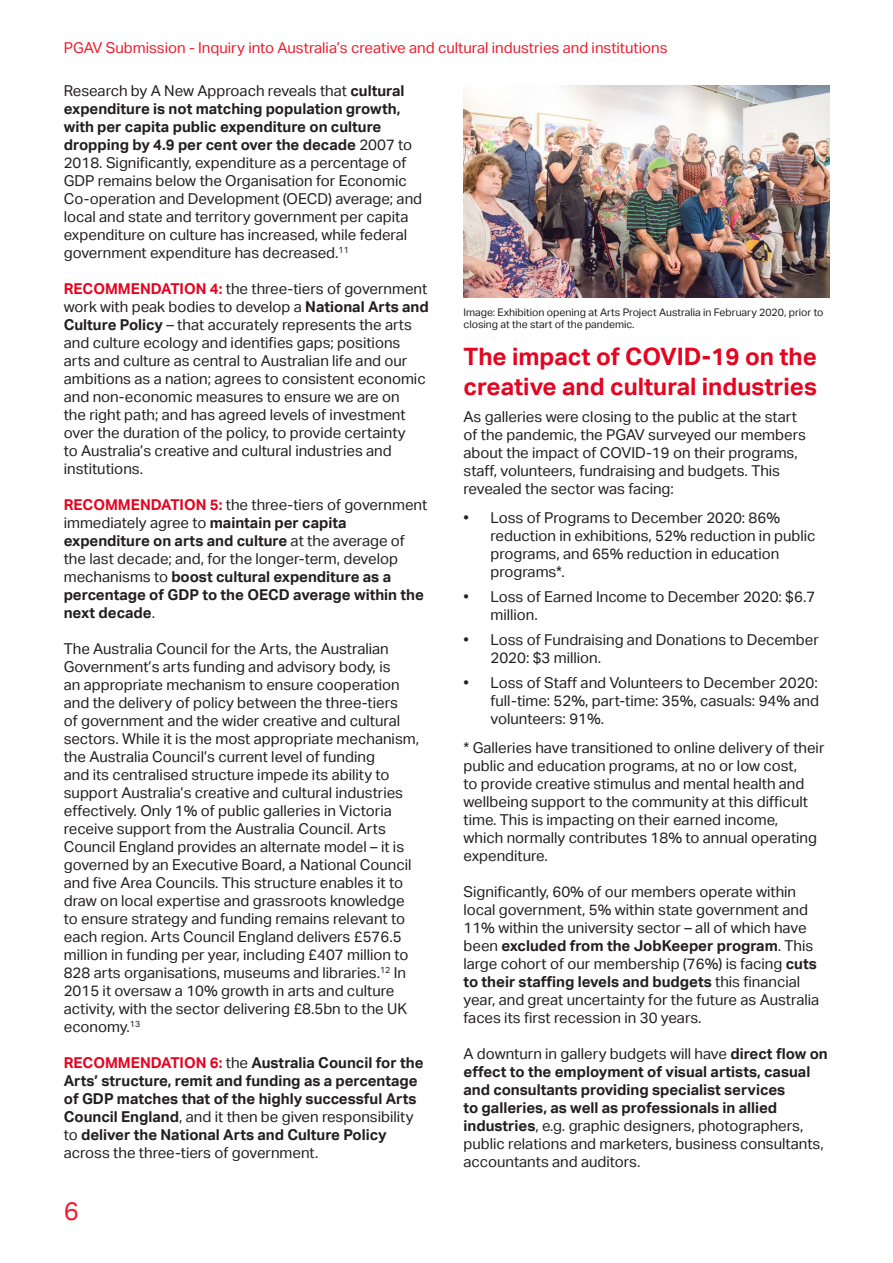
<style>
.page{position:relative;width:893px;height:1263px;background:#fff}
.page>*{position:absolute;margin:0;border:0;box-sizing:border-box;transform-origin:0 0}
.t1{font:25.5px "Aktiv Grotesk";color:#ee1b2d}
.t2{font:700 24px/30px "Aktiv Grotesk";color:#e40521}
.t3{font:15px/18px "Aktiv Grotesk";color:#231f20}
.t4{font:700 15px/18px "Aktiv Grotesk";color:#231f20}
.t5{font:15px "Aktiv Grotesk";color:#ee1b2d}
.t6{font:10.5px/12.6px "Aktiv Grotesk";color:#231f20}
.s1{font-weight:700}
.s2{font-weight:700;color:#e40521}
.s3{color:#e40521}
.s4{font-weight:400}
</style>
<div class="page">
<img style="left:463px;top:85px;width:366px;height:213px">
<p class="t5" style="left:64px;top:39px;width:605px">PGAV Submission - Inquiry into Australia’s creative and cultural industries and institutions</p>
<p class="t3" style="left:64px;top:82px;width:360px">Research by A New Approach reveals that <span class="s1">cultural expenditure is not matching population growth, with per capita public expenditure on culture dropping by 4.9 per cent over the decade</span> 2007 to 2018. Significantly, expenditure as a percentage of GDP remains below the Organisation for Economic Co-operation and Development (OECD) average; and local and state and territory government per capita expenditure on culture has increased, while federal government expenditure has decreased.<sup>11</sup></p>
<p class="t3" style="left:64px;top:280px;width:366px"><span class="s2">RECOMMENDATION 4:</span> the three-tiers of government work with peak bodies to develop a <span class="s1">National Arts and Culture Policy</span> – that accurately represents the arts and culture ecology and identifies gaps; positions arts and culture as central to Australian life and our ambitions as a nation; agrees to consistent economic and non-economic measures to ensure we are on<br>the right path; and has agreed levels of investment over the duration of the policy, to provide certainty<br>to Australia’s creative and cultural industries and institutions.</p>
<p class="t4" style="left:64px;top:496px;width:365px"><span class="s3">RECOMMENDATION 5:</span> <span class="s4">the three-tiers of government immediately agree to</span> maintain per capita expenditure on arts and culture <span class="s4">at the average of the last decade; and, for the longer-term, develop mechanisms to</span> boost cultural expenditure as a percentage of GDP to the OECD average within the next decade<span class="s4">.</span></p>
<p class="t3" style="left:64px;top:640px;width:357px">The Australia Council for the Arts, the Australian Government’s arts funding and advisory body, is<br>an appropriate mechanism to ensure cooperation and the delivery of policy between the three-tiers<br>of government and the wider creative and cultural sectors. While it is the most appropriate mechanism, the Australia Council’s current level of funding<br>and its centralised structure impede its ability to support Australia’s creative and cultural industries effectively. Only 1% of public galleries in Victoria receive support from the Australia Council. Arts Council England provides an alternate model – it is governed by an Executive Board, a National Council and five Area Councils. This structure enables it to draw on local expertise and grassroots knowledge to ensure strategy and funding remains relevant to each region. Arts Council England delivers £576.5 million in funding per year, including £407 million to 828 arts organisations, museums and libraries.<sup>12</sup> In 2015 it oversaw a 10% growth in arts and culture activity, with the sector delivering £8.5bn to the UK economy.<sup>13</sup></p>
<p class="t4" style="left:64px;top:1054px;width:361px"><span class="s3">RECOMMENDATION 6:</span> <span class="s4">the</span> Australia Council for the Arts’ structure, remit and funding as a percentage of GDP matches that of the highly successful Arts Council England<span class="s4">, and it then be given responsibility to</span> deliver the National Arts and Culture Policy <span class="s4">across the three-tiers of government.</span></p>
<p class="t6" style="left:463px;top:306px;width:361px">Image: Exhibition opening at Arts Project Australia in February 2020, prior to closing at the start of the pandemic.</p>
<p class="t2" style="left:463px;top:342px;width:355px">The impact of COVID-19 on the creative and cultural industries</p>
<p class="t3" style="left:463px;top:408px;width:344px">As galleries were closing to the public at the start of the pandemic, the PGAV surveyed our members about the impact of COVID-19 on their programs, staff, volunteers, fundraising and budgets. This revealed the sector was facing:</p>
<p class="t3" style="left:490px;top:508px;width:327px;text-indent:-27px">• Loss of Programs to December 2020: 86% reduction in exhibitions, 52% reduction in public programs, and 65% reduction in education programs*.</p>
<p class="t3" style="left:490px;top:587px;width:326px;text-indent:-27px">• Loss of Earned Income to December 2020: $6.7 million.</p>
<p class="t3" style="left:490px;top:630px;width:330px;text-indent:-27px">• Loss of Fundraising and Donations to December<br>2020: $3 million.</p>
<p class="t3" style="left:490px;top:673px;width:330px;text-align:justify;text-indent:-27px">• Loss of Staff and Volunteers to December 2020: full-time: 52%, part-time: 35%, casuals: 94% and volunteers: 91%.</p>
<p class="t3" style="left:463px;top:739px;width:362px">* Galleries have transitioned to online delivery of their public and education programs, at no or low cost,<br>to provide creative stimulus and mental health and wellbeing support to the community at this difficult time. This is impacting on their earned income,<br>which normally contributes 18% to annual operating expenditure.</p>
<p class="t3" style="left:463px;top:883px;width:357px">Significantly, 60% of our members operate within local government, 5% within state government and 11% within the university sector – all of which have been <span class="s1">excluded from the JobKeeper program</span>. This large cohort of our membership (76%) is facing <span class="s1">cuts to their staffing levels and budgets</span> this financial year, and great uncertainty for the future as Australia faces its first recession in 30 years.</p>
<p class="t4" style="left:463px;top:1045px;width:366px"><span class="s4">A downturn in gallery budgets will have</span> direct flow on effect to the employment of visual artists, casual and consultants providing specialist services<br>to galleries, as well as professionals in allied industries<span class="s4">, e.g. graphic designers, photographers, public relations and marketers, business consultants, accountants and auditors.</span></p>
<h1 class="t1" style="left:64px;top:1197px;width:17px">6</h1>
</div>
